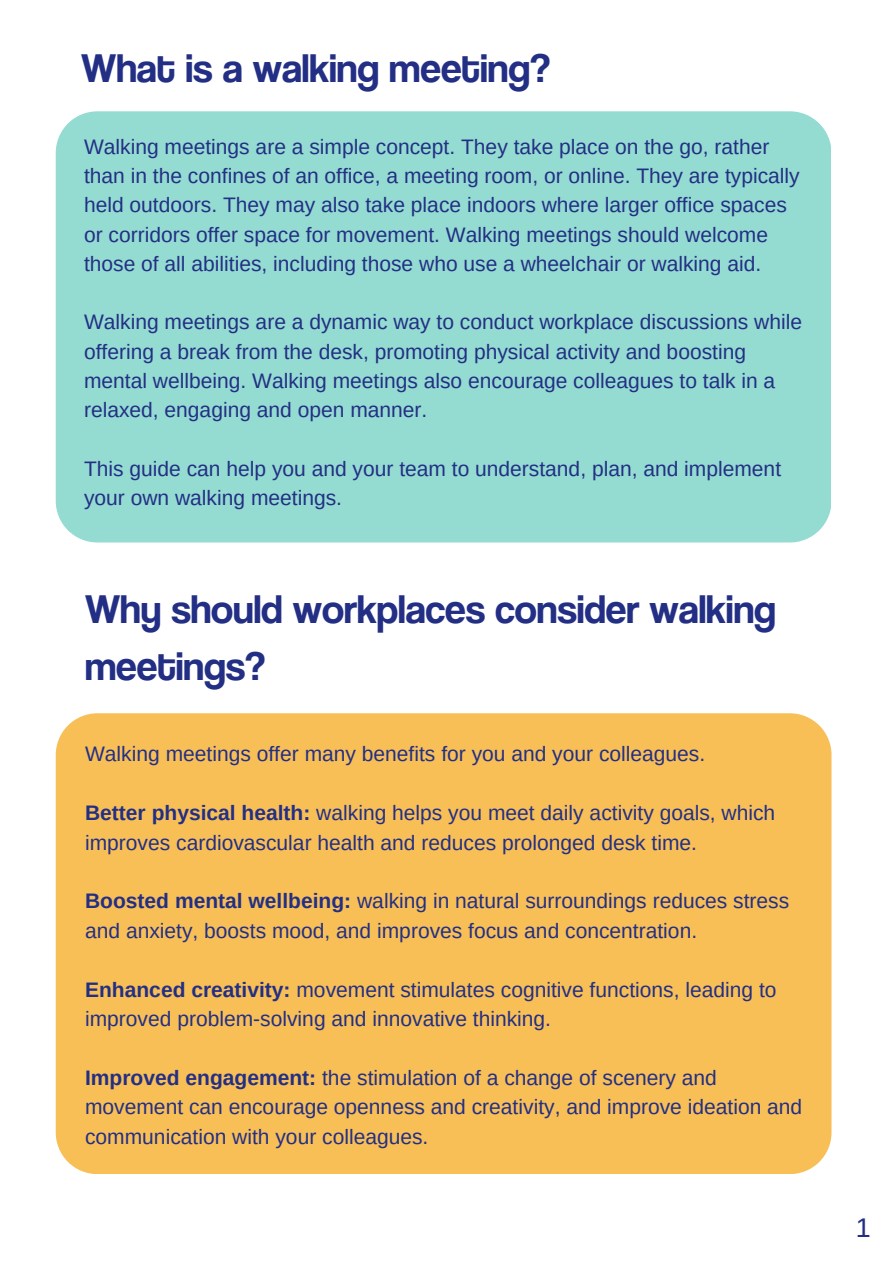
<style>
.page{position:relative;width:894px;height:1264px;background:#fff}
.page>*{position:absolute;margin:0;border:0;box-sizing:border-box;transform-origin:0 0}
.t1{font:41.25px/57.3px "Coolvetica Rg";color:#232f84}
.t2{font:27px "Arimo";color:#232f84}
.t3{font:21px/29.2px "Arimo";color:#232f84}
.s1{font-weight:700}
</style>
<div class="page">
<div style="left:56px;top:111px;width:774px;height:431px;background:#94dbd1"></div>
<div style="left:56px;top:713px;width:775px;height:461px;background:#f8bf57"></div>
<h1 class="t1" style="left:81px;top:38px;width:470px">What is a walking meeting?</h1>
<p class="t3" style="left:84px;top:132px;width:717px">Walking meetings are a simple concept. They take place on the go, rather than in the confines of an office, a meeting room, or online. They are typically held outdoors. They may also take place indoors where larger office spaces or corridors offer space for movement. Walking meetings should welcome those of all abilities, including those who use a wheelchair or walking aid.</p>
<p class="t3" style="left:84px;top:307px;width:719px">Walking meetings are a dynamic way to conduct workplace discussions while offering a break from the desk, promoting physical activity and boosting mental wellbeing. Walking meetings also encourage colleagues to talk in a relaxed, engaging and open manner.</p>
<p class="t3" style="left:84px;top:454px;width:698px">This guide can help you and your team to understand, plan, and implement your own walking meetings.</p>
<p class="t1" style="left:85px;top:579px;width:692px">Why should workplaces consider walking meetings?</p>
<p class="t3" style="left:85px;top:739px;width:621px">Walking meetings offer many benefits for you and your colleagues.</p>
<p class="t3" style="left:85px;top:798px;width:691px"><span class="s1">Better physical health:</span> walking helps you meet daily activity goals, which improves cardiovascular health and reduces prolonged desk time.</p>
<p class="t3" style="left:85px;top:886px;width:705px"><span class="s1">Boosted mental wellbeing:</span> walking in natural surroundings reduces stress and anxiety, boosts mood, and improves focus and concentration.</p>
<p class="t3" style="left:85px;top:974px;width:692px"><span class="s1">Enhanced creativity:</span> movement stimulates cognitive functions, leading to improved problem-solving and innovative thinking.</p>
<p class="t3" style="left:85px;top:1062px;width:718px"><span class="s1">Improved engagement:</span> the stimulation of a change of scenery and movement can encourage openness and creativity, and improve ideation and communication with your colleagues.</p>
<h1 class="t2" style="left:855px;top:1212px;width:17px">1</h1>
</div>
